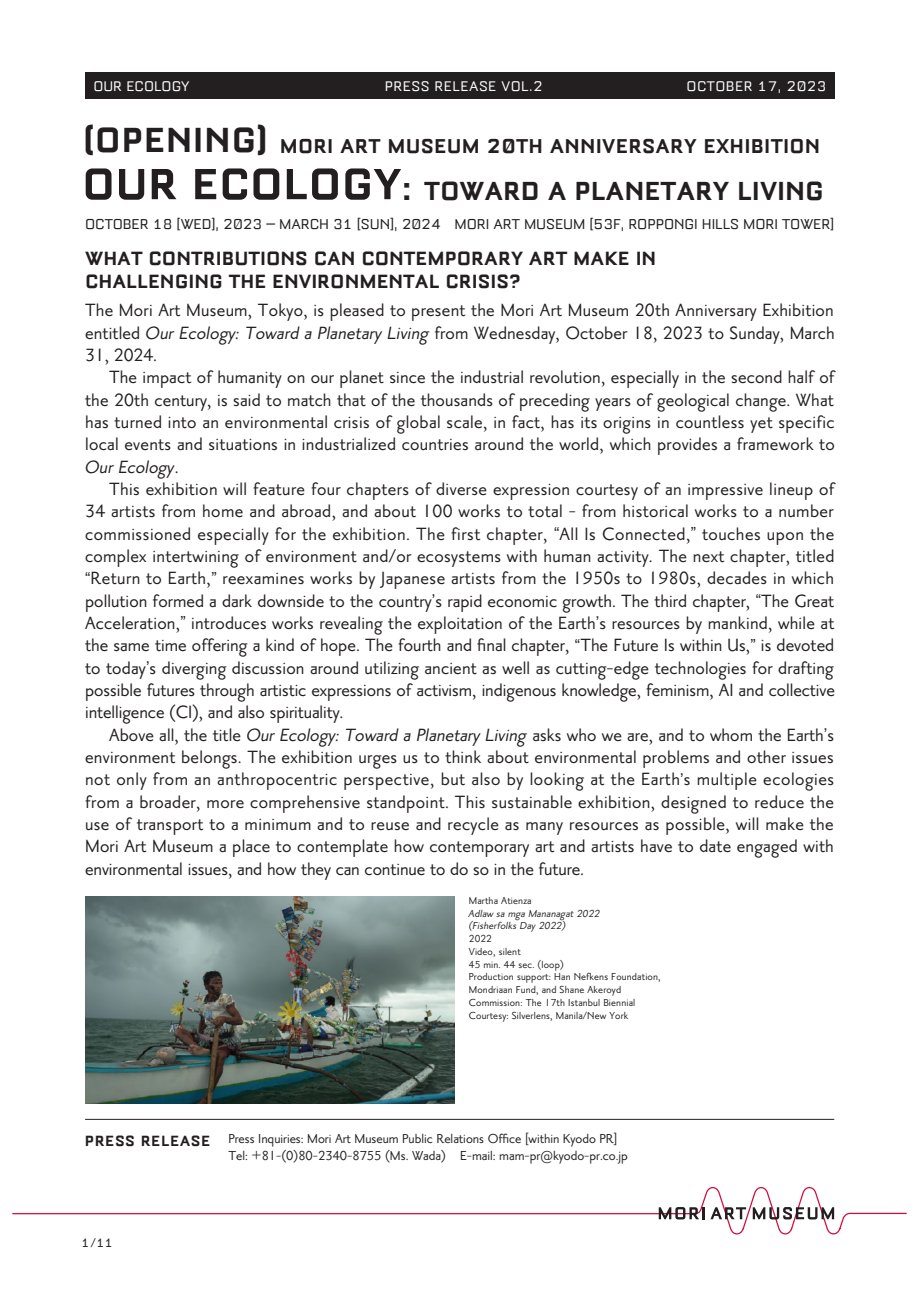
<style>
.page{position:relative;width:919px;height:1289px;background:#fff}
.page>*{position:absolute;margin:0;border:0;box-sizing:border-box;transform-origin:0 0}
.t1{font:700 53.1px "Mori Logotype";color:#231f20}
.t2{font:700 46.8px "Mori Logotype";color:#231f20}
.t3{font:700 42.45px "Mori Logotype";letter-spacing:.01em;color:#231f20}
.t4{font:700 31.95px "Mori Logotype";color:#231f20}
.t5{font:700 24.45px "Mori Logotype";letter-spacing:.01em;color:#231f20}
.t6{font:700 23.4px/23.4px "Mori Logotype";color:#231f20}
.t7{font:500 21.6px/22.4px "Mori Priori Sans";letter-spacing:.01em;color:#231f20;text-align:justify}
.t8{font:700 18px "Mori Logotype";letter-spacing:.03em;color:#231f20}
.t9{font:17.4px "Mori Logotype";letter-spacing:-.005em;color:#231f20}
.t10{font:16.95px "Mori Logotype";letter-spacing:.025em;color:#fff}
.t11{font:16.95px "Mori Logotype";color:#fff}
.t12{font:16.35px "Arial";color:#231f20}
.t13{font:500 15.9px "Mori Priori Sans";color:#231f20}
.t14{font:14.85px "Mori Logotype";color:#231f20}
.t15{font:500 12.3px/12.8px "Mori Priori Sans";letter-spacing:.015em;color:#231f20}
.t16{font:italic 500 12.3px/11.7px "Mori Priori Sans";color:#231f20}
.s1{font-style:italic}
.s2{font-family:"Mori Priori Sans";font-weight:500;font-size:21.6px}
.s3{font-family:"Arial";font-weight:400;font-size:16.35px}
</style>
<div class="page">
<svg style="left:12px;top:1187px;width:895px;height:48px"></svg>
<div style="left:85px;top:72px;width:749px;height:27px;background:#231f20"></div>
<hr style="left:85px;top:1118px;width:749px;height:1px;background:#231f20">
<img style="left:85px;top:896px;width:370px;height:207px">
<p class="t11" style="left:93px;top:78px;width:98px">our ecology</p>
<h3 class="t3" style="left:83px;top:120px;width:187px">(OPENING)</h3>
<p class="t10" style="left:385px;top:78px;width:159px">Press Release VOL.2</p>
<p class="t10" style="left:686px;top:78px;width:142px">OCTOBER 17, 2023</p>
<p class="t5" style="left:280px;top:134px;width:542px">MORI ART MUSEUM 20TH ANNIVERSARY EXHIBITION</p>
<h1 class="t1" style="left:82px;top:159px;width:321px">OUR ECOLOGY</h1>
<h2 class="t2" style="left:401px;top:164px;width:13px">:</h2>
<h3 class="t4" style="left:424px;top:176px;width:401px">TOWARD A PLANETARY LIVING</h3>
<p class="t9" style="left:85px;top:215px;width:357px">OCTOBER 18 [WED ,] 2023 – MARCH 31 [SUN ,] 2024</p>
<p class="t9" style="left:454px;top:215px;width:381px">MORI ART MUSEUM [53 ,F ROPPONGI HILLS MORI TOWER[</p>
<p class="t6" style="left:85px;top:247px;width:572px">WHAT CONTRIBUTIONS CAN CONTEMPORARY ART MAKE IN<br>CHALLENGING THE ENVIRONMENTAL CRISIS?</p>
<p class="t7" style="left:85px;top:299px;width:751px">The Mori Art Museum, Tokyo is, pleased to present the Mori Art Museum 20th Anniversary Exhibition entitled <span class="s1">OurEcology:TowardaPlanetary Living</span>from Wednesday, October 18, 2023 to Sunday, March 31, 2024.</p>
<p class="t7" style="left:84px;top:366px;width:752px;text-indent:25px">The impact of humanity on our planet since the industrial revolution, especially in the second half of the 20th century is, said to match that of the thousands of preceding years of geological change. What has turned into an environmental crisis of global scale in, fact, has its origins in countless yet specific local events and situations in industrialized countries around the world, which provides a framework to <span class="s1">Our Ecology</span> .</p>
<p class="t7" style="left:85px;top:478px;width:750px;text-align:right">This exhibition will feature four chapters of diverse expression courtesy of an impressive lineup of<br>34 artists from home and abroad, and about 100 works to total - from historical works to a number touches upon the</p>
<p class="t7" style="left:85px;top:522px;width:459px">commissioned especially for the exhibition. The first chapter</p>
<p class="t7" style="left:85px;top:545px;width:750px">complex intertwining of environment and/or ecosystems with human activity. The next chapter, titled</p>
<p class="t7" style="left:222px;top:567px;width:613px">reexamines works by Japanese artists from the 1950 tos 1980 ,s decades in which</p>
<p class="t12" style="left:543px;top:522px;width:18px">“<span class="s2">,</span></p>
<p class="t7" style="left:559px;top:522px;width:127px">All Is Connected</p>
<p class="t12" style="left:686px;top:522px;width:12px">” <span class="s2">,</span></p>
<p class="t12" style="left:85px;top:567px;width:7px">“</p>
<p class="t12" style="left:206px;top:567px;width:12px">” <span class="s2">,</span></p>
<p class="t7" style="left:90px;top:567px;width:117px">Return to Earth</p>
<p class="t7" style="left:191px;top:589px;width:644px;text-indent:-106px">pollution formed a dark downside to the country s<span class="s3">’</span> rapid economic growth. The third chapter<br>introduces works revealing the exploitation of the Earth s<span class="s3">’</span> resources by mankind, while at</p>
<p class="t12" style="left:745px;top:589px;width:17px">“<span class="s2">,</span></p>
<p class="t7" style="left:761px;top:589px;width:74px">The Great</p>
<p class="t12" style="left:176px;top:612px;width:12px">” <span class="s2">,</span></p>
<p class="t7" style="left:85px;top:612px;width:92px">Acceleration</p>
<p class="t7" style="left:85px;top:634px;width:751px;text-align:left">the same time offering a kind of hope. The fourth and final chapter<br>to today s<span class="s3">’</span> diverging discussion around utilizing ancient as well as cutting-edge technologies for drafting possible futures through artistic expressions of activism, indigenous knowledge, feminism, AI and collective intelligence (CI ,) and also spirituality.</p>
<p class="t7" style="left:85px;top:723px;width:750px;text-indent:24px">Above all, the title <span class="s1">OurEcology:TowardaPlanetary Living</span> asks who we are, and to whom the Earth s<span class="s3">’ </span>environment belongs. The exhibition urges us to think about environmental problems and other issues not only from an anthropocentric perspective, but also by looking at the Earths<span class="s3">’</span> multiple ecologies from a broader, more comprehensive standpoint. This sustainable exhibition, designed to reduce the use of transport to a minimum and to reuse and recycle as many resources as possible, will make the Mori Art Museum a place to contemplate how contemporary art and artists have to date engaged with environmental issues, and how they can continue to do so in the future.</p>
<p class="t12" style="left:565px;top:634px;width:17px">“<span class="s2">,</span></p>
<p class="t12" style="left:745px;top:634px;width:11px">” <span class="s2">,</span></p>
<p class="t7" style="left:580px;top:634px;width:167px">The Future Is within Us</p>
<p class="t7" style="left:760px;top:634px;width:75px">is devoted</p>
<p class="t15" style="left:469px;top:894px;width:64px">Martha Atienza</p>
<p class="t16" style="left:561px;top:907px;width:42px;text-indent:-94px">Adlaw sa mga Mananagat 2022 (</p>
<p class="t16" style="left:468px;top:919px;width:8px">(</p>
<p class="t15" style="left:469px;top:932px;width:193px">2022<br>Video, silent<br>45 min. 44 sec (. loop(<br>Production support: Han Nefkens Foundation,<br>Mondriaan Fund, and Shane Akeroyd<br>Commission: The 17th Istanbul Biennial<br>Courtesy: Silverlens, Manila/New York</p>
<p class="t16" style="left:472px;top:920px;width:93px">Fisherfolks Day 2022</p>
<p class="t8" style="left:85px;top:1131px;width:127px">press release</p>
<p class="t13" style="left:228px;top:1130px;width:390px">Press Inquiries: Mori Art Museum Public Relations Office within Kyodo PR[</p>
<p class="t13" style="left:525px;top:1128px;width:5px">[</p>
<p class="t13" style="left:228px;top:1147px;width:219px">Tel: +81- )0( 80-2340-8755 (Ms. Wada)</p>
<p class="t13" style="left:460px;top:1147px;width:169px">-E mail: mam-pr@kyodo- p r c o. j p.</p>
<p class="t14" style="left:81px;top:1235px;width:33px">1/11</p>
</div>
